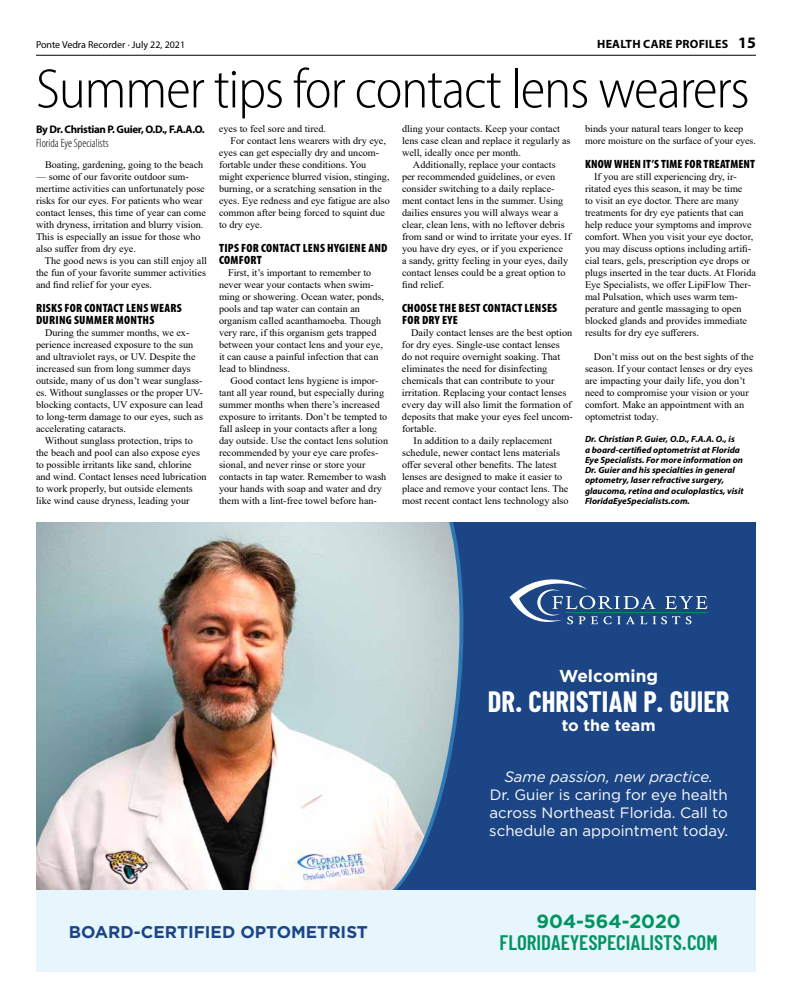
<style>
.page{position:relative;width:792px;height:1008px;background:#fff}
.page>*{position:absolute;margin:0;border:0;box-sizing:border-box;transform-origin:0 0}
.t1{font:300 semi-condensed 56px "Myriad Pro";letter-spacing:-.02em;color:#000}
.t2{font:700 28.7px "Barlow Condensed";color:#fff}
.t3{font:600 21px "Barlow Condensed";color:#00945f}
.t4{font:700 19px "Gotham";color:#00945f}
.t5{font:700 17.2px "Gotham";color:#fff}
.t6{font:700 17px "Gotham";color:#1c4585}
.t7{font:700 16px "Gotham";color:#fff}
.t8{font:15px/18px "Gotham";color:#fff;text-align:justify}
.t9{font:italic 15px "Gotham";color:#fff}
.t10{font:900 condensed 12px/12px "Myriad Pro";letter-spacing:.02em;color:#000}
.t11{font:300 condensed 12px "Myriad Pro";color:#000}
.t12{font:700 12px "Myriad Pro";letter-spacing:.02em;color:#000}
.t13{font:700 11px "Myriad Pro";letter-spacing:-.03em;color:#000}
.t14{font:10px/12px "Times New Roman";color:#000}
.t15{font:10px "Myriad Pro";color:#000}
.t16{font:italic 700 9px/10.3px "Myriad Pro";color:#000}
.s1{font-size:16px}
</style>
<div class="page">
<hr style="left:36px;top:55px;width:720px;height:1px;background:#000">
<img style="left:36px;top:522px;width:356px;height:368px">
<div style="left:467px;top:522px;width:289px;height:368px;background:#1c4585"></div>
<svg style="left:392px;top:522px;width:75px;height:368px;background:#97adbf"></svg>
<div style="left:36px;top:890px;width:720px;height:82px;background:#e7f5fc"></div>
<svg style="left:510px;top:579px;width:198px;height:46px"></svg>
<p class="t15" style="left:36px;top:38px;width:151px">Ponte Vedra Recorder · July 22, 2021</p>
<p class="t12" style="left:597px;top:36px;width:160px">HEALTH CARE PROFILES <span class="s1">15</span></p>
<h1 class="t1" style="left:36px;top:55px;width:715px">Summer tips for contact lens wearers</h1>
<p class="t13" style="left:36px;top:122px;width:170px">By Dr. Christian P. Guier, O.D., F.A.A.O.</p>
<p class="t11" style="left:36px;top:136px;width:74px">Florida Eye Specialists</p>
<p class="t14" style="left:45px;top:158px;width:160px">Boating, gardening, going to the beach</p>
<p class="t14" style="left:36px;top:170px;width:171px">— some of our favorite outdoor sum&shy;mertime activities can unfortunately pose risks for our eyes. For patients who wear contact lenses, this time of year can come with dryness, irritation and blurry vision.<br>This is especially an issue for those who also suffer from dry eye.</p>
<p class="t14" style="left:36px;top:254px;width:173px;text-align:justify;text-indent:9px">The good news is you can still enjoy all the fun of your favorite summer activities and find relief for your eyes.</p>
<p class="t10" style="left:36px;top:302px;width:147px">RISKS FOR CONTACT LENS WEARS<br>DURING SUMMER MONTHS</p>
<p class="t14" style="left:36px;top:326px;width:169px;text-indent:9px">During the summer months, we ex&shy;perience increased exposure to the sun and ultraviolet rays, or UV. Despite the increased sun from long summer days outside, many of us don’t wear sunglass&shy;es. Without sunglasses or the proper UV&shy;blocking contacts, UV exposure can lead to long-term damage to our eyes, such as accelerating cataracts.</p>
<p class="t14" style="left:36px;top:434px;width:172px;text-indent:9px">Without sunglass protection, trips to the beach and pool can also expose eyes to possible irritants like sand, chlorine and wind. Contact lenses need lubrication to work properly, but outside elements like wind cause dryness, leading your</p>
<p class="t14" style="left:219px;top:122px;width:109px">eyes to feel sore and tired.</p>
<p class="t14" style="left:231px;top:134px;width:157px">For contact lens wearers with dry eye,</p>
<p class="t14" style="left:219px;top:146px;width:162px">eyes can get especially dry and uncom-</p>
<p class="t14" style="left:219px;top:158px;width:149px">fortable under these conditions. You</p>
<p class="t14" style="left:219px;top:170px;width:172px">might experience blurred vision, stinging,</p>
<p class="t14" style="left:219px;top:182px;width:164px">burning, or a scratching sensation in the</p>
<p class="t14" style="left:219px;top:194px;width:173px">eyes. Eye redness and eye fatigue are also</p>
<p class="t14" style="left:219px;top:206px;width:168px">common after being forced to squint due</p>
<p class="t14" style="left:219px;top:218px;width:45px">to dry eye.</p>
<p class="t10" style="left:219px;top:242px;width:170px">TIPS FOR CONTACT LENS HYGIENE AND<br>COMFORT</p>
<p class="t14" style="left:219px;top:266px;width:167px;text-indent:9px">First, it’s important to remember to never wear your contacts when swim&shy;ming or showering. Ocean water, ponds, pools and tap water can contain an organism called acanthamoeba. Though very rare, if this organism gets trapped between your contact lens and your eye, it can cause a painful infection that can lead to blindness.</p>
<p class="t14" style="left:219px;top:374px;width:171px;text-indent:12px">Good contact lens hygiene is impor&shy;tant all year round, but especially during summer months when there’s increased exposure to irritants. Don’t be tempted to fall asleep in your contacts after a long day outside. Use the contact lens solution recommended by your eye care profes&shy;sional, and never rinse or store your contacts in tap water. Remember to wash your hands with soap and water and dry them with a lint-free towel before han-</p>
<p class="t14" style="left:402px;top:122px;width:170px">dling your contacts. Keep your contact lens case clean and replace it regularly as well, ideally once per month.</p>
<p class="t14" style="left:402px;top:158px;width:171px;text-indent:11px">Additionally, replace your contacts per recommended guidelines, or even consider switching to a daily replace&shy;ment contact lens in the summer. Using dailies ensures you will always wear a clear, clean lens, with no leftover debris from sand or wind to irritate your eyes. If you have dry eyes, or if you experience<br>a sandy, gritty feeling in your eyes, daily contact lenses could be a great option to find relief.</p>
<p class="t10" style="left:402px;top:302px;width:157px">CHOOSE THE BEST CONTACT LENSES<br>FOR DRY EYE</p>
<p class="t14" style="left:411px;top:326px;width:163px">Daily contact lenses are the best option</p>
<p class="t14" style="left:402px;top:338px;width:159px">for dry eyes. Single-use contact lenses</p>
<p class="t14" style="left:402px;top:350px;width:160px">do not require overnight soaking. That</p>
<p class="t14" style="left:402px;top:362px;width:147px">eliminates the need for disinfecting</p>
<p class="t14" style="left:402px;top:374px;width:154px">chemicals that can contribute to your</p>
<p class="t14" style="left:402px;top:386px;width:166px">irritation. Replacing your contact lenses</p>
<p class="t14" style="left:402px;top:398px;width:171px">every day will also limit the formation of</p>
<p class="t14" style="left:402px;top:410px;width:173px">deposits that make your eyes feel uncom-</p>
<p class="t14" style="left:402px;top:422px;width:36px">fortable.</p>
<p class="t14" style="left:414px;top:434px;width:140px">In addition to a daily replacement</p>
<p class="t14" style="left:402px;top:446px;width:160px">schedule, newer contact lens materials</p>
<p class="t14" style="left:402px;top:458px;width:156px">offer several other benefits. The latest</p>
<p class="t14" style="left:402px;top:470px;width:162px">lenses are designed to make it easier to</p>
<p class="t14" style="left:402px;top:482px;width:168px">place and remove your contact lens. The</p>
<p class="t14" style="left:402px;top:494px;width:168px">most recent contact lens technology also</p>
<p class="t14" style="left:585px;top:122px;width:173px">binds your natural tears longer to keep more moisture on the surface of your eyes.</p>
<p class="t10" style="left:585px;top:158px;width:171px">KNOW WHEN IT’S TIME FOR TREATMENT</p>
<p class="t14" style="left:585px;top:170px;width:173px;text-indent:9px">If you are still experiencing dry, ir&shy;ritated eyes this season, it may be time<br>to visit an eye doctor. There are many treatments for dry eye patients that can help reduce your symptoms and improve comfort. When you visit your eye doctor, you may discuss options including artifi&shy;cial tears, gels, prescription eye drops or plugs inserted in the tear ducts. At Florida Eye Specialists, we offer LipiFlow Ther&shy;mal Pulsation, which uses warm tem&shy;perature and gentle massaging to open blocked glands and provides immediate results for dry eye sufferers.</p>
<p class="t14" style="left:585px;top:350px;width:170px;text-indent:9px">Don’t miss out on the best sights of the season. If your contact lenses or dry eyes are impacting your daily life, you don’t need to compromise your vision or your comfort. Make an appointment with an optometrist today.</p>
<p class="t16" style="left:585px;top:434px;width:160px">Dr. Christian P. Guier, O.D., F.A.A. O., is<br>a board-certified optometrist at Florida Eye Specialists. For more information on Dr. Guier and his specialties in general optometry, laser refractive surgery, glaucoma, retina and oculoplastics, visit FloridaEyeSpecialists.com.</p>
<h3 class="t6" style="left:69px;top:922px;width:301px">BOARD-CERTIFIED OPTOMETRIST</h3>
<h3 class="t5" style="left:559px;top:666px;width:100px">Welcoming</h3>
<h2 class="t2" style="left:488px;top:684px;width:243px">DR. CHRISTIAN P. GUIER</h2>
<h3 class="t7" style="left:562px;top:716px;width:95px">to the team</h3>
<h3 class="t9" style="left:504px;top:767px;width:210px">Same passion, new practice.</h3>
<h3 class="t8" style="left:489px;top:785px;width:240px">Dr. Guier is caring for eye health across Northeast Florida. Call to schedule an appointment today.</h3>
<h3 class="t4" style="left:537px;top:910px;width:146px">904-564-2020</h3>
<h3 class="t3" style="left:500px;top:930px;width:220px">FLORIDAEYESPECIALISTS.COM</h3>
</div>
